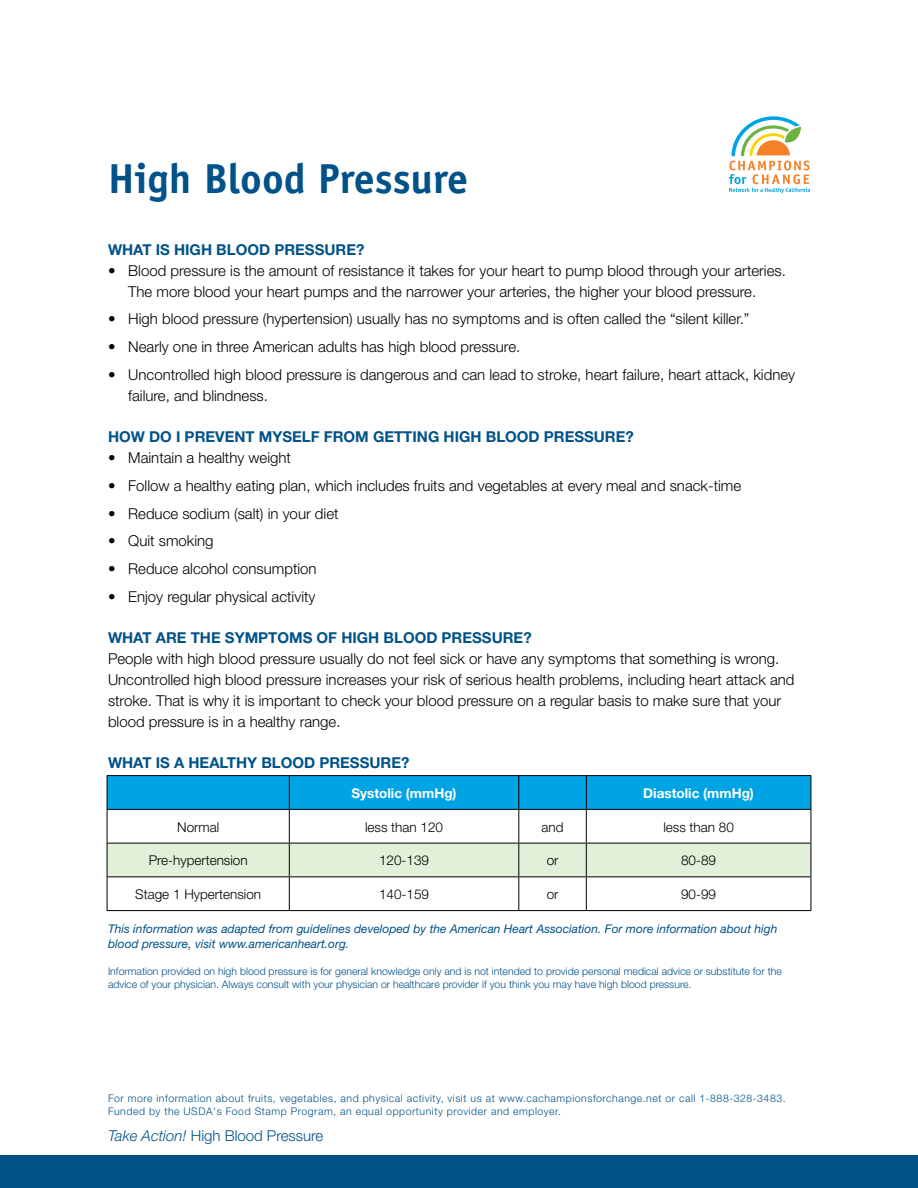
<style>
.page{position:relative;width:918px;height:1188px;background:#fff}
.page>*{position:absolute;margin:0;border:0;box-sizing:border-box;transform-origin:0 0}
.t1{font:700 42px "Officina Sans";color:#005288}
.t2{font:300 15px/21px "Helvetica Neue";color:#000}
.t3{font:700 15px "Helvetica Neue";color:#005288}
.t4{font:300 15px "Helvetica Neue";color:#005288}
.t5{font:300 13.5px "Helvetica Neue";color:#000}
.t6{font:700 13.5px "Helvetica Neue";color:#fff}
.t7{font:italic 12px/15px "Helvetica Neue";color:#005288}
.t8{font:300 10.5px/13.5px "Helvetica Neue";color:#005288}
.t9{font:300 10.5px/13.5px "Helvetica Neue";letter-spacing:.05em;color:#005288}
.s1{font-style:italic}
</style>
<div class="page">
<div style="left:0;top:1155px;width:918px;height:33px;background:#005288"></div>
<svg style="left:729px;top:116px;width:81px;height:77px"></svg>
<svg style="left:108px;top:776px;width:703px;height:33px;background:#00a2e1"></svg>
<div style="left:108px;top:844px;width:703px;height:32px;background:#e2f0d9"></div>
<hr style="left:586px;top:775px;width:225px;height:1px;background:#000">
<hr style="left:811px;top:776px;width:1px;height:33px;background:#000">
<hr style="left:586px;top:809px;width:225px;height:1px;background:#000">
<hr style="left:811px;top:810px;width:1px;height:33px;background:#000">
<hr style="left:586px;top:843px;width:225px;height:1px;background:#000">
<hr style="left:811px;top:843px;width:1px;height:33px;background:#000">
<hr style="left:586px;top:876px;width:225px;height:1px;background:#000">
<hr style="left:811px;top:877px;width:1px;height:33px;background:#000">
<hr style="left:586px;top:910px;width:225px;height:1px;background:#000">
<hr style="left:107px;top:775px;width:182px;height:1px;background:#000">
<hr style="left:107px;top:776px;width:1px;height:33px;background:#000">
<hr style="left:289px;top:775px;width:230px;height:1px;background:#000">
<hr style="left:289px;top:776px;width:1px;height:33px;background:#000">
<hr style="left:519px;top:775px;width:67px;height:1px;background:#000">
<hr style="left:518px;top:776px;width:1px;height:33px;background:#000">
<hr style="left:586px;top:776px;width:1px;height:33px;background:#000">
<hr style="left:107px;top:809px;width:182px;height:1px;background:#000">
<hr style="left:107px;top:810px;width:1px;height:33px;background:#000">
<hr style="left:289px;top:809px;width:230px;height:1px;background:#000">
<hr style="left:289px;top:810px;width:1px;height:33px;background:#000">
<hr style="left:519px;top:809px;width:67px;height:1px;background:#000">
<hr style="left:518px;top:810px;width:1px;height:33px;background:#000">
<hr style="left:586px;top:810px;width:1px;height:33px;background:#000">
<hr style="left:107px;top:843px;width:182px;height:1px;background:#000">
<hr style="left:107px;top:843px;width:1px;height:33px;background:#000">
<hr style="left:289px;top:843px;width:230px;height:1px;background:#000">
<hr style="left:289px;top:843px;width:1px;height:33px;background:#000">
<hr style="left:519px;top:843px;width:67px;height:1px;background:#000">
<hr style="left:518px;top:843px;width:1px;height:33px;background:#000">
<hr style="left:586px;top:843px;width:1px;height:33px;background:#000">
<hr style="left:107px;top:876px;width:182px;height:1px;background:#000">
<hr style="left:107px;top:877px;width:1px;height:33px;background:#000">
<hr style="left:289px;top:876px;width:230px;height:1px;background:#000">
<hr style="left:289px;top:877px;width:1px;height:33px;background:#000">
<hr style="left:519px;top:876px;width:67px;height:1px;background:#000">
<hr style="left:518px;top:877px;width:1px;height:33px;background:#000">
<hr style="left:586px;top:877px;width:1px;height:33px;background:#000">
<hr style="left:107px;top:910px;width:182px;height:1px;background:#000">
<hr style="left:289px;top:910px;width:230px;height:1px;background:#000">
<hr style="left:519px;top:910px;width:67px;height:1px;background:#000">
<h1 class="t1" style="left:108px;top:152px;width:362px">High Blood Pressure</h1>
<p class="t3" style="left:108px;top:240px;width:258px">WHAT IS HIGH BLOOD PRESSURE?</p>
<p class="t2" style="left:128px;top:260px;width:659px;text-indent:-20px">• Blood pressure is the amount of resistance it takes for your heart to pump blood through your arteries.<br>The more blood your heart pumps and the narrower your arteries, the higher your blood pressure.</p>
<p class="t2" style="left:108px;top:308px;width:643px">• High blood pressure (hypertension) usually has no symptoms and is often called the “silent killer.”</p>
<p class="t2" style="left:108px;top:336px;width:414px">• Nearly one in three American adults has high blood pressure.</p>
<p class="t2" style="left:128px;top:364px;width:668px;text-indent:-20px">• Uncontrolled high blood pressure is dangerous and can lead to stroke, heart failure, heart attack, kidney failure, and blindness.</p>
<p class="t3" style="left:108px;top:428px;width:88px">HOW DO I PREVE</p>
<p class="t3" style="left:234px;top:428px;width:321px">NT MYSELF FROM GETTING HIGH BLOOD PRE</p>
<p class="t3" style="left:574px;top:428px;width:61px">SSURE?</p>
<p class="t2" style="left:108px;top:447px;width:185px">• Maintain a healthy weight</p>
<p class="t2" style="left:108px;top:475px;width:635px">• Follow a healthy eating plan, which includes fruits and vegetables at every meal and snack-time</p>
<p class="t2" style="left:108px;top:503px;width:232px">• Reduce sodium (salt) in your diet</p>
<p class="t2" style="left:108px;top:530px;width:107px">• Quit smoking</p>
<p class="t2" style="left:108px;top:558px;width:210px">• Reduce alcohol consumption</p>
<p class="t2" style="left:108px;top:586px;width:209px">• Enjoy regular physical activity</p>
<p class="t3" style="left:108px;top:629px;width:59px">WHAT ARE</p>
<p class="t3" style="left:191px;top:629px;width:262px">THE SYMPTOMS OF HIGH BLOOD PRE</p>
<p class="t3" style="left:472px;top:629px;width:61px">SSURE?</p>
<p class="t2" style="left:108px;top:648px;width:688px">People with high blood pressure usually do not feel sick or have any symptoms that something is wrong.<br>Uncontrolled high blood pressure increases your risk of serious health problems, including heart attack and stroke. That is why it is important to check your blood pressure on a regular basis to make sure that your blood pressure is in a healthy range.</p>
<p class="t3" style="left:108px;top:754px;width:223px">WHAT IS A HEALTHY BLOOD PRE</p>
<p class="t3" style="left:350px;top:754px;width:61px">SSURE?</p>
<p class="t6" style="left:351px;top:785px;width:107px">SYSTOLIC (MMHG)</p>
<p class="t6" style="left:643px;top:785px;width:112px">DIASTOLIC (MMHG)</p>
<p class="t5" style="left:177px;top:818px;width:44px">Normal</p>
<p class="t5" style="left:365px;top:818px;width:80px">less than 120</p>
<p class="t5" style="left:542px;top:818px;width:24px">and</p>
<p class="t5" style="left:663px;top:818px;width:72px">less than 80</p>
<p class="t5" style="left:149px;top:852px;width:101px">Pre-hypertension</p>
<p class="t5" style="left:379px;top:852px;width:52px">120-139</p>
<p class="t5" style="left:547px;top:852px;width:13px">or</p>
<p class="t5" style="left:681px;top:852px;width:37px">80-89</p>
<p class="t5" style="left:135px;top:886px;width:127px">Stage 1 Hypertension</p>
<p class="t5" style="left:379px;top:886px;width:52px">140-159</p>
<p class="t5" style="left:547px;top:886px;width:13px">or</p>
<p class="t5" style="left:681px;top:886px;width:37px">90-99</p>
<p class="t7" style="left:108px;top:921px;width:671px">This information was adapted from guidelines developed by the American Heart Association. For more information about high blood pressure, visit www.americanheart.org.</p>
<p class="t8" style="left:108px;top:964px;width:675px">Information provided on high blood pressure is for general knowledge only and is not intended to provide personal medical advice or substitute for the advice of your physician. Always consult with your physician or healthcare provider if you think you may have high blood pressure.</p>
<p class="t9" style="left:108px;top:1091px;width:679px">For more information about fruits, vegetables, and physical activity, visit us at www.cachampionsforchange.net or call 1-888-328-3483.<br>Funded by the USDA's Food Stamp Program, an equal opportunity provider and employer.</p>
<p class="t4" style="left:108px;top:1127px;width:217px"><span class="s1">Take Action!</span> High Blood Pressure</p>
</div>
